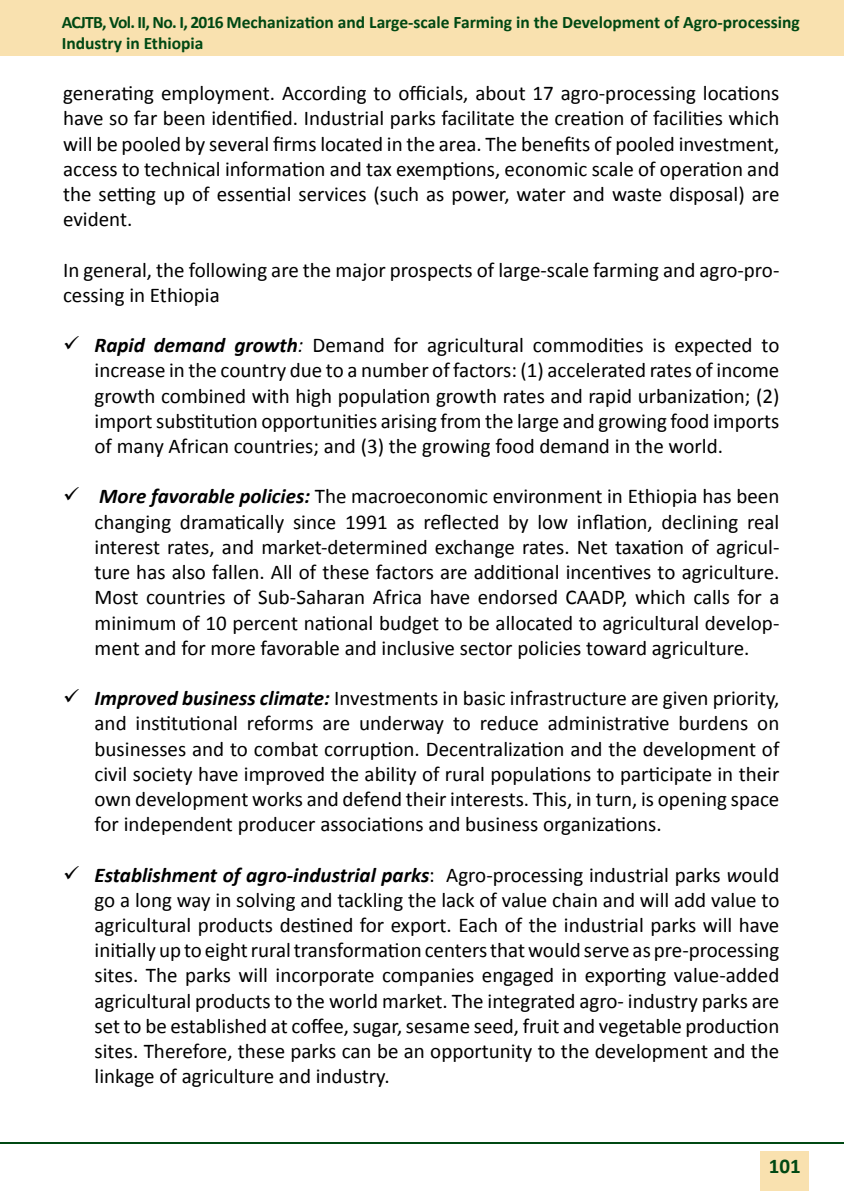
<style>
.page{position:relative;width:844px;height:1191px;background:#fff}
.page>*{position:absolute;margin:0;border:0;box-sizing:border-box;transform-origin:0 0}
.t1{font:21px/25.2px "Calibri";color:#000;text-align:justify}
.t2{font:700 21px "Calibri";color:#004813}
.t3{font:700 17.5px/21px "Calibri";color:#004813}
.s1{font-weight:700;font-style:italic}
.s2{font-style:italic}
</style>
<div class="page">
<div style="left:0;top:0;width:843px;height:55px;background:#f9e1af"></div>
<hr style="left:0;top:1142px;width:843px;height:2px;background:#004813">
<div style="left:760px;top:1151px;width:48px;height:40px;background:#f9e1af"></div>
<p class="t3" style="left:62px;top:12px;width:739px">ACJTB, Vol. II, No. I, 2016 Mechanization and Large-scale Farming in the Development of Agro-processing<br>Industry in Ethiopia</p>
<p class="t1" style="left:63px;top:81px;width:717px">generating employment. According to officials, about 17 agro-processing locations have so far been identified. Industrial parks facilitate the creation of facilities which will be pooled by several firms located in the area. The benefits of pooled investment, access to technical information and tax exemptions, economic scale of operation and the setting up of essential services (such as power, water and waste disposal) are evident.</p>
<p class="t1" style="left:63px;top:257px;width:717px">In general, the following are the major prospects of large-scale farming and agro-pro&shy;cessing in Ethiopia</p>
<p class="t1" style="left:94px;top:333px;width:686px"><span class="s1">Rapid demand growth</span><span class="s2">:</span> Demand for agricultural commodities is expected to increase in the country due to a number of factors: (1) accelerated rates of income growth combined with high population growth rates and rapid urbanization; (2) import substitution opportunities arising from the large and growing food imports of many African countries; and (3) the growing food demand in the world.</p>
<p class="t1" style="left:94px;top:484px;width:686px"><span class="s1">More favorable policies:</span> The macroeconomic environment in Ethiopia has been changing dramatically since 1991 as reflected by low inflation, declining real interest rates, and market-determined exchange rates. Net taxation of agricul&shy;ture has also fallen. All of these factors are additional incentives to agriculture.<br>Most countries of Sub-Saharan Africa have endorsed CAADP, which calls for a minimum of 10 percent national budget to be allocated to agricultural develop&shy;ment and for more favorable and inclusive sector policies toward agriculture.</p>
<p class="t1" style="left:94px;top:685px;width:686px"><span class="s1">Improved business climate:</span> Investments in basic infrastructure are given priority, and institutional reforms are underway to reduce administrative burdens on businesses and to combat corruption. Decentralization and the development of civil society have improved the ability of rural populations to participate in their own development works and defend their interests. This, in turn, is opening space for independent producer associations and business organizations.</p>
<p class="t1" style="left:94px;top:862px;width:686px"><span class="s1">Establishment of agro-industrial parks</span>: Agro-processing industrial parks <span class="s2">w</span>ould go a long way in solving and tackling the lack of value chain and will add value to agricultural products destined for export. Each of the industrial parks will have initially up to eight rural transformation centers that would serve as pre-processing sites. The parks will incorporate companies engaged in exporting value-added agricultural products to the world market. The integrated agro- industry parks are set to be established at coffee, sugar, sesame seed, fruit and vegetable production sites. Therefore, these parks can be an opportunity to the development and the linkage of agriculture and industry.</p>
<p class="t2" style="left:768px;top:1152px;width:33px">101</p>
</div>
